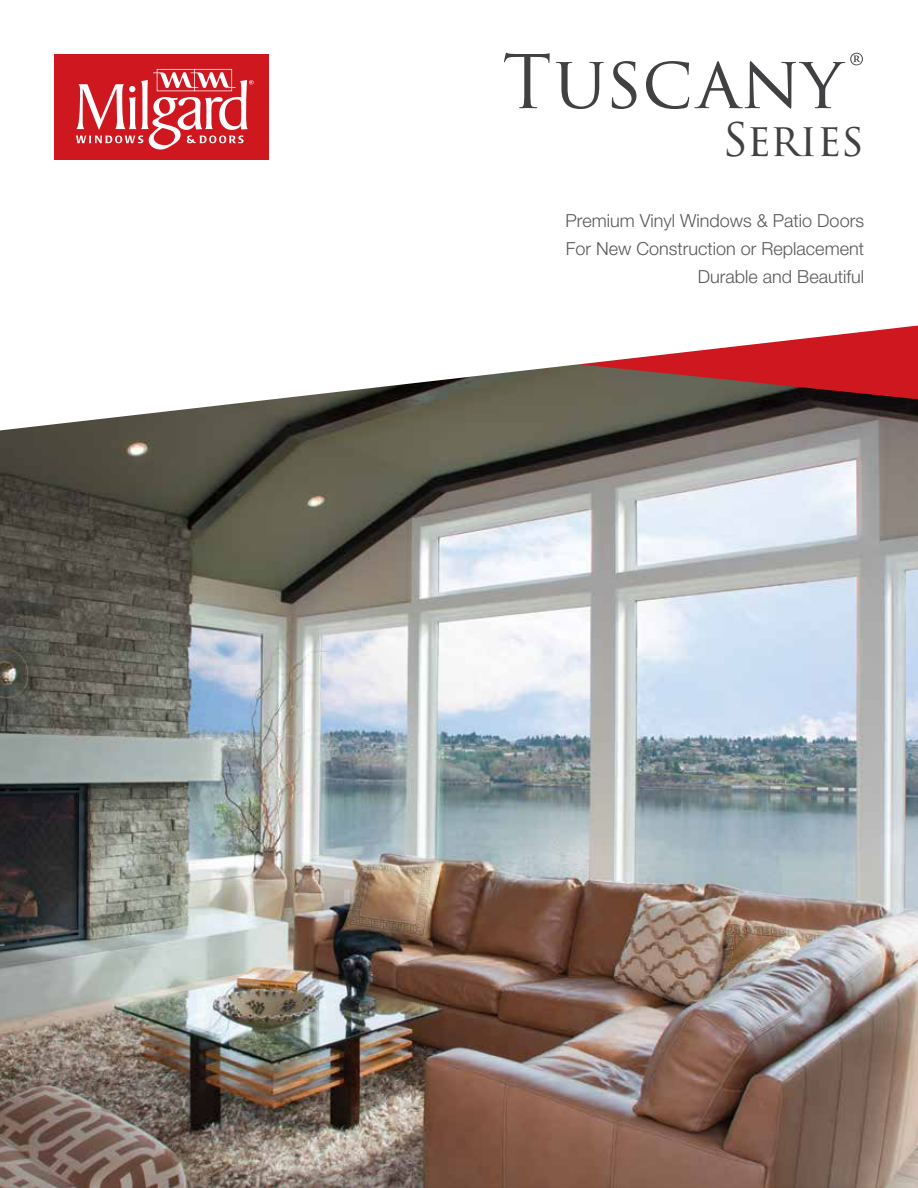
<style>
.page{position:relative;width:918px;height:1188px;background:#fff}
.page>*{position:absolute;margin:0;border:0;box-sizing:border-box;transform-origin:0 0}
.t1{font:72px "Trajan Pro 3";color:#414042}
.t2{font:45px "Trajan Pro 3";letter-spacing:-.02em;color:#414042}
.t3{font:300 18px/28.3px "Helvetica Neue";color:#58595b;text-align:right}
</style>
<div class="page">
<img style="left:0;top:430px;width:918px;height:758px">
<svg style="left:4px;top:325px;width:914px;height:105px"></svg>
<div style="left:54px;top:54px;width:215px;height:106px;background:#ce171e"></div>
<svg style="left:76px;top:69px;width:178px;height:81px"></svg>
<h1 class="t1" style="left:502px;top:33px;width:363px">Tuscany®</h1>
<h2 class="t2" style="left:722px;top:109px;width:143px">Series</h2>
<p class="t3" style="left:566px;top:206px;width:300px">Premium Vinyl Windows &amp; Patio Doors<br>For New Construction or Replacement<br>Durable and Beautiful</p>
</div>
